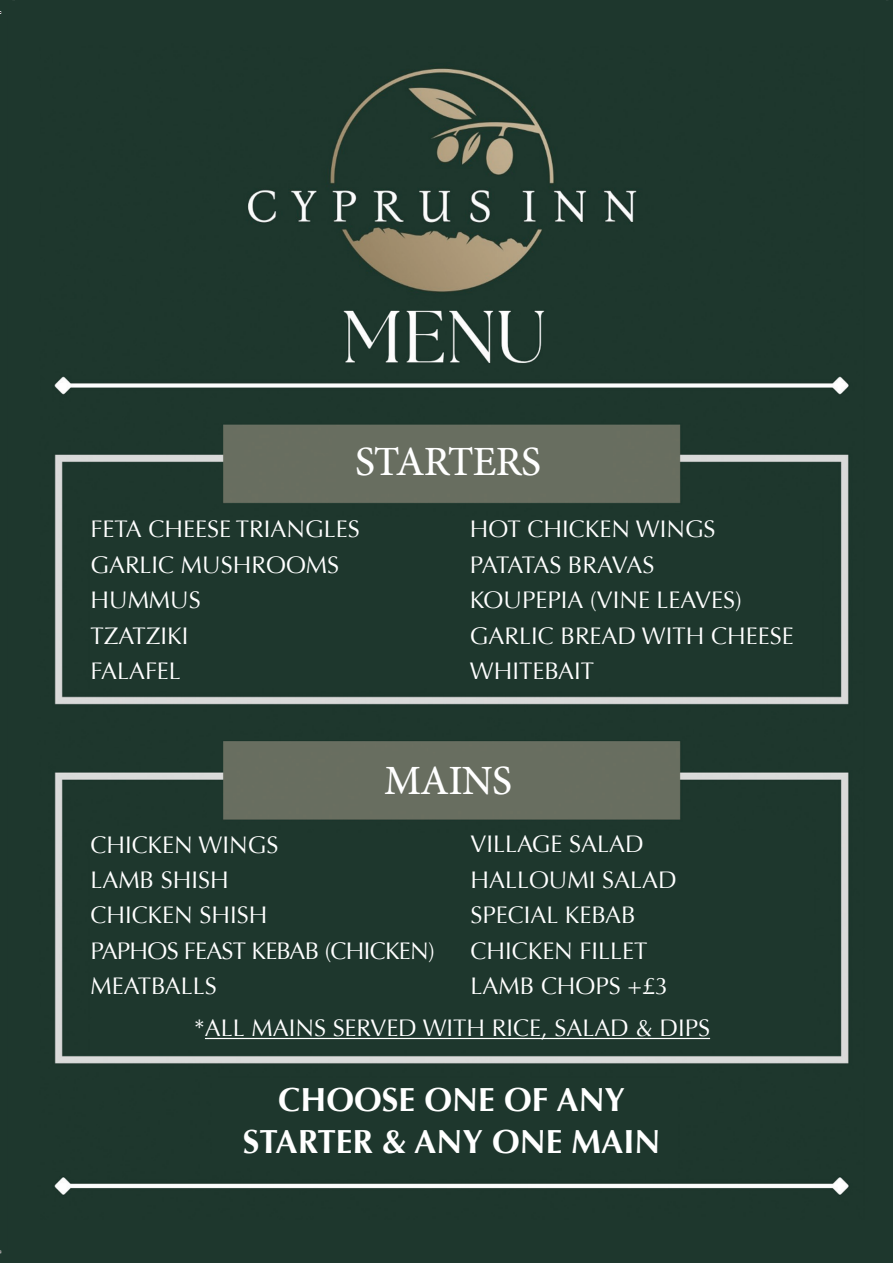
<style>
.page{position:relative;width:893px;height:1263px;background:#fff}
.page>*{position:absolute;margin:0;border:0;box-sizing:border-box;transform-origin:0 0}
.t1{font:500 41.7px "Minion Pro";letter-spacing:-.02em;color:#fff}
.t2{font:700 33.3px/41.7px "Optima";color:#fff;text-align:center}
.t3{font:24px/35.4px "Optima";color:#fff}
</style>
<div class="page">
<img style="left:0;top:0;width:893px;height:1263px">
<hr style="left:205px;top:1038px;width:505px;height:1px;background:#fff">
<h1 class="t1" style="left:355px;top:434px;width:187px">STARTERS</h1>
<p class="t3" style="left:90px;top:512px;width:271px">FETA CHEESE TRIANGLES<br>GARLIC MUSHROOMS<br>HUMMUS<br>TZATZIKI<br>FALAFEL</p>
<p class="t3" style="left:470px;top:512px;width:325px">HOT CHICKEN WINGS<br>PATATAS BRAVAS<br>KOUPEPIA (VINE LEAVES)<br>GARLIC BREAD WITH CHEESE<br>WHITEBAIT</p>
<h1 class="t1" style="left:384px;top:752px;width:129px">MAINS</h1>
<p class="t3" style="left:90px;top:827px;width:346px">CHICKEN WINGS<br>LAMB SHISH<br>CHICKEN SHISH<br>PAPHOS FEAST KEBAB (CHICKEN)<br>MEATBALLS</p>
<p class="t3" style="left:470px;top:827px;width:208px">VILLAGE SALAD<br>HALLOUMI SALAD<br>SPECIAL KEBAB<br>CHICKEN FILLET<br>LAMB CHOPS +£3</p>
<p class="t3" style="left:194px;top:1010px;width:517px">*ALL MAINS SERVED WITH RICE, SALAD &amp; DIPS</p>
<h2 class="t2" style="left:243px;top:1080px;width:419px">CHOOSE ONE OF ANY<br>STARTER &amp; ANY ONE MAIN</h2>
</div>
